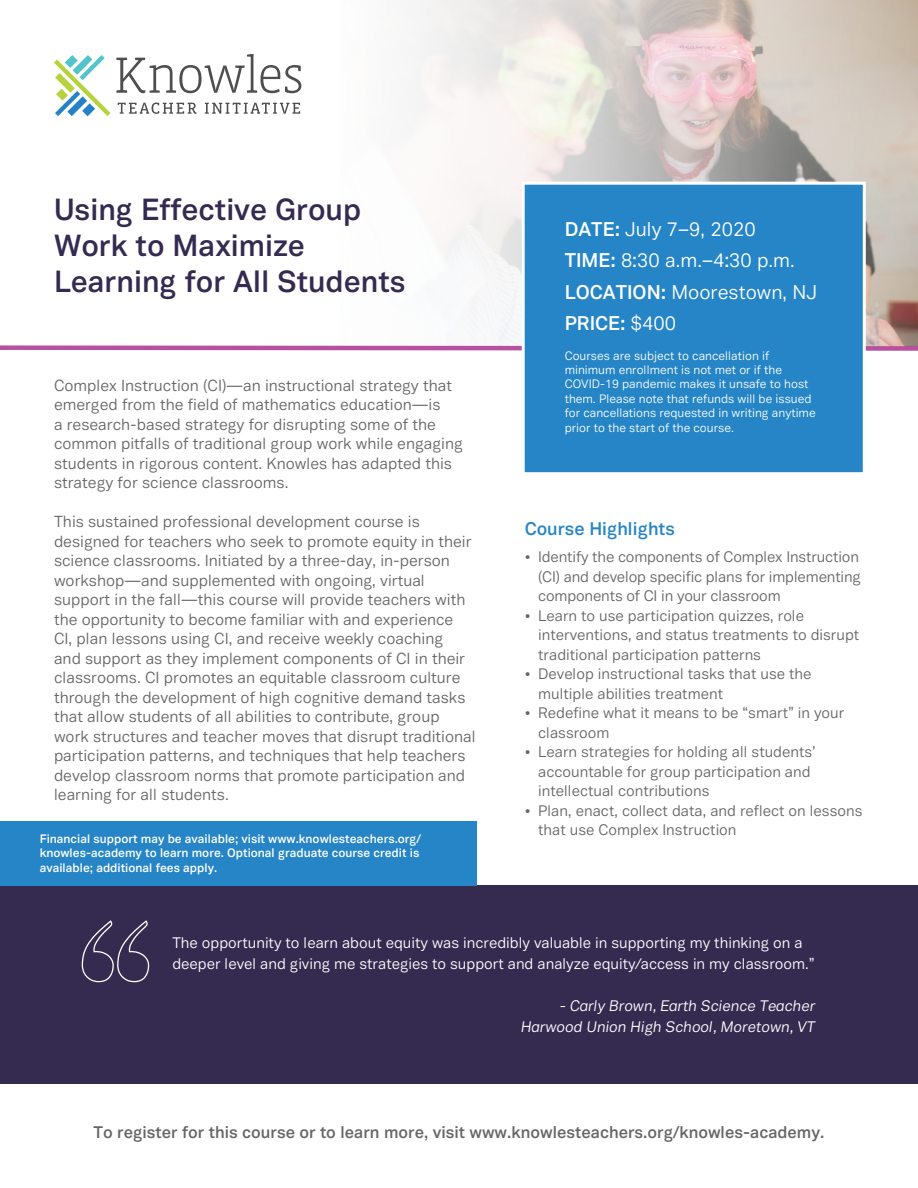
<style>
.page{position:relative;width:918px;height:1188px;background:#fff}
.page>*{position:absolute;margin:0;border:0;box-sizing:border-box;transform-origin:0 0}
.t1{font:600 30px/36px "Vaud";color:#352a50}
.t2{font:19.5px/31.5px "Vaud";color:#fff}
.t3{font:600 18px "Vaud";color:#2585c6}
.t4{font:600 16.5px "Vaud";color:#656666}
.t5{font:15.75px/19.5px "Vaud";color:#656666}
.t6{font:15px/19.5px "Vaud";color:#656666}
.t7{font:15px/21px "Vaud";color:#fff}
.t8{font:italic 15px/21px "Vaud";color:#fff;text-align:right}
.t9{font:12px/14.4px "Vaud";color:#fff}
.t10{font:600 12px/14.4px "Vaud";color:#fff}
.s1{font-weight:600}
</style>
<div class="page">
<div style="left:0;top:886px;width:918px;height:198px;background:#352a50"></div>
<svg style="left:300px;top:0;width:618px;height:343px"></svg>
<svg style="left:0;top:343px;width:918px;height:8px"></svg>
<svg style="left:118px;top:103px;width:79px;height:11px"></svg>
<svg style="left:205px;top:103px;width:95px;height:11px"></svg>
<svg style="left:116px;top:54px;width:185px;height:39px"></svg>
<svg style="left:80px;top:55px;width:25px;height:25px"></svg>
<svg style="left:73px;top:55px;width:19px;height:20px"></svg>
<svg style="left:65px;top:55px;width:13px;height:13px"></svg>
<svg style="left:54px;top:60px;width:56px;height:56px"></svg>
<svg style="left:55px;top:73px;width:20px;height:20px"></svg>
<div style="left:522px;top:182px;width:344px;height:293px;background:#2585c6;border:3px solid #fff"></div>
<svg style="left:81px;top:920px;width:68px;height:62px"></svg>
<div style="left:0;top:821px;width:476px;height:65px;background:#2585c6"></div>
<h1 class="t1" style="left:54px;top:191px;width:353px">Using Effective Group<br>Work to Maximize<br>Learning for All Students</h1>
<p class="t2" style="left:565px;top:213px;width:254px"><span class="s1">DATE:</span> July 7–9, 2020<br><span class="s1">TIME:</span> 8:30 a.m.–4:30 p.m.<br><span class="s1">LOCATION:</span> Moorestown, NJ<br><span class="s1">PRICE:</span> $400</p>
<p class="t9" style="left:565px;top:348px;width:253px">Courses are subject to cancellation if minimum enrollment is not met or if the COVID-19 pandemic makes it unsafe to host them. Please note that refunds will be issued for cancellations requested in writing anytime prior to the start of the course.</p>
<p class="t5" style="left:54px;top:375px;width:411px">Complex Instruction (CI)—an instructional strategy that emerged from the field of mathematics education—is<br>a research-based strategy for disrupting some of the common pitfalls of traditional group work while engaging students in rigorous content. Knowles has adapted this strategy for science classrooms.</p>
<p class="t5" style="left:54px;top:512px;width:423px">This sustained professional development course is designed for teachers who seek to promote equity in their science classrooms. Initiated by a three-day, in-person workshop—and supplemented with ongoing, virtual support in the fall—this course will provide teachers with the opportunity to become familiar with and experience<br>CI, plan lessons using CI, and receive weekly coaching<br>and support as they implement components of CI in their classrooms. CI promotes an equitable classroom culture through the development of high cognitive demand tasks that allow students of all abilities to contribute, group work structures and teacher moves that disrupt traditional participation patterns, and techniques that help teachers develop classroom norms that promote participation and learning for all students.</p>
<p class="t3" style="left:525px;top:518px;width:152px">Course Highlights</p>
<p class="t6" style="left:538px;top:547px;width:324px;text-indent:-14px">• Identify the components of Complex Instruction (CI) and develop specific plans for implementing components of CI in your classroom</p>
<p class="t6" style="left:538px;top:606px;width:323px;text-indent:-14px">• Learn to use participation quizzes, role interventions, and status treatments to disrupt traditional participation patterns</p>
<p class="t6" style="left:538px;top:664px;width:275px;text-indent:-14px">• Develop instructional tasks that use the multiple abilities treatment</p>
<p class="t6" style="left:538px;top:703px;width:308px;text-indent:-14px">• Redefine what it means to be “smart” in your classroom</p>
<p class="t6" style="left:538px;top:742px;width:279px;text-indent:-14px">• Learn strategies for holding all students’ accountable for group participation and intellectual contributions</p>
<p class="t6" style="left:538px;top:801px;width:326px;text-indent:-14px">• Plan, enact, collect data, and reflect on lessons that use Complex Instruction</p>
<p class="t10" style="left:40px;top:831px;width:383px">Financial support may be available; visit www.knowlesteachers.org/ knowles-academy to learn more. Optional graduate course credit is available; additional fees apply.</p>
<p class="t7" style="left:172px;top:933px;width:644px">The opportunity to learn about equity was incredibly valuable in supporting my thinking on a deeper level and giving me strategies to support and analyze equity/access in my classroom.”</p>
<p class="t8" style="left:521px;top:996px;width:296px">- Carly Brown, Earth Science Teacher<br>Harwood Union High School, Moretown, VT</p>
<p class="t4" style="left:94px;top:1122px;width:732px">To register for this course or to learn more, visit www.knowlesteachers.org/knowles-academy.</p>
</div>
